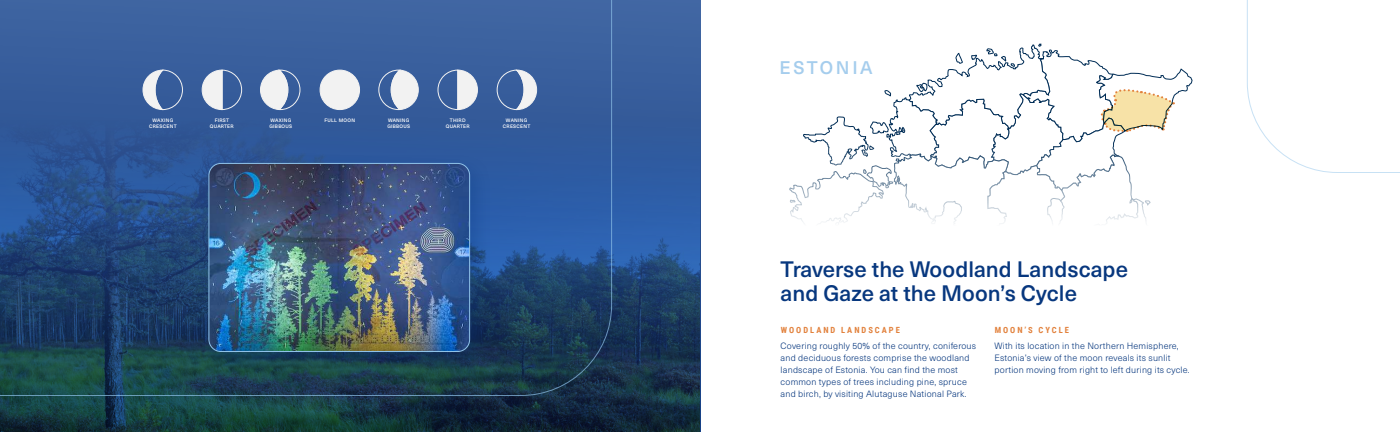
<style>
.page{position:relative;width:1400px;height:432px;background:#fff}
.page>*{position:absolute;margin:0;border:0;box-sizing:border-box;transform-origin:0 0}
.t1{font:500 22px/24px "Neue Haas Unica Pro";color:#07377e}
.t2{font:500 18px "Neue Haas Unica Pro";letter-spacing:.135em;color:#a5cded}
.t3{font:300 9px/12px "Neue Haas Unica Pro";letter-spacing:.02em;color:#07377e}
.t4{font:700 8.5px "Roboto Condensed";letter-spacing:.235em;color:#e2813c}
.t5{font:500 4.9px/5.9px "Neue Haas Unica Pro";letter-spacing:.05em;color:#fff;text-align:center}
</style>
<div class="page">
<svg style="left:1247px;top:0;width:153px;height:173px"></svg>
<div style="left:0;top:0;width:700px;height:432px;background:#3a609e"></div>
<img style="left:0;top:142px;width:700px;height:290px">
<img style="left:0;top:0;width:612px;height:396px">
<div style="left:320px;top:70px;width:39px;height:40px;background:#f2f2f2;border-radius:50%"></div>
<div style="left:320px;top:70px;width:40px;height:40px;border:1px solid #f2f2f2;border-radius:50%"></div>
<svg style="left:378px;top:70px;width:41px;height:40px"></svg>
<svg style="left:437px;top:70px;width:41px;height:40px"></svg>
<svg style="left:496px;top:69px;width:41px;height:41px"></svg>
<svg style="left:142px;top:69px;width:41px;height:41px"></svg>
<svg style="left:202px;top:70px;width:40px;height:40px"></svg>
<svg style="left:260px;top:70px;width:41px;height:40px"></svg>
<svg style="left:789px;top:43px;width:403px;height:181px"></svg>
<p class="t5" style="left:149px;top:117px;width:29px">WAXING<br>CRESCENT</p>
<p class="t5" style="left:210px;top:117px;width:25px">FIRST<br>QUARTER</p>
<p class="t5" style="left:269px;top:117px;width:24px;text-align:left">WAXING<br>GIBBOUS</p>
<p class="t5" style="left:324px;top:117px;width:32px">FULL MOON</p>
<p class="t5" style="left:387px;top:117px;width:24px;text-align:left">WANING<br>GIBBOUS</p>
<p class="t5" style="left:446px;top:117px;width:25px">THIRD<br>QUARTER</p>
<p class="t5" style="left:503px;top:117px;width:29px">WANING<br>CRESCENT</p>
<h2 class="t2" style="left:779px;top:56px;width:94px">ESTONIA</h2>
<h1 class="t1" style="left:780px;top:257px;width:349px">Traverse the Woodland Landscape and Gaze at the Moon’s Cycle</h1>
<p class="t4" style="left:781px;top:324px;width:121px">WOODLAND LANDSCAPE</p>
<p class="t3" style="left:780px;top:340px;width:197px">Covering roughly 50% of the country, coniferous and deciduous forests comprise the woodland landscape of Estonia. You can find the most common types of trees including pine, spruce and birch, by visiting Alutaguse National Park.</p>
<p class="t4" style="left:995px;top:324px;width:76px">MOON’S CYCLE</p>
<p class="t3" style="left:994px;top:340px;width:197px">With its location in the Northern Hemisphere,<br>Estonia’s view of the moon reveals its sunlit portion moving from right to left during its cycle.</p>
</div>
